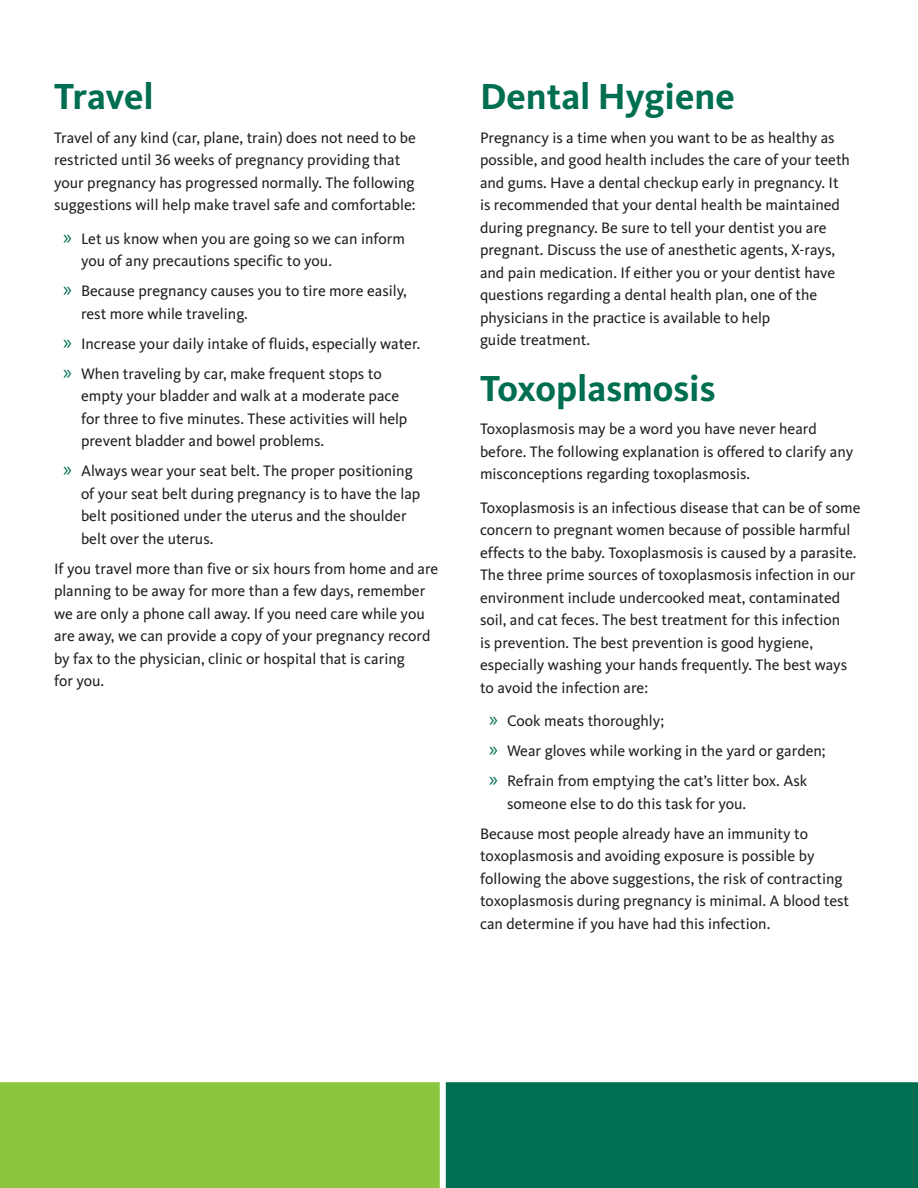
<style>
.page{position:relative;width:918px;height:1188px;background:#fff}
.page>*{position:absolute;margin:0;border:0;box-sizing:border-box;transform-origin:0 0}
._1_Heading{font:700 37.5px "Kievit Pro";color:#006e51}
._3_text{font:15.75px/22.5px "Kievit Pro";color:#231f20}
._1_Heading-2{font:15.75px/22.5px "Kievit Pro";color:#231f20}
.s1{font-family:"Myriad Pro";font-size:21px;color:#006e51}
</style>
<div class="page">
<div style="left:443px;top:1079px;width:475px;height:109px;background:#006e51"></div>
<div style="left:0;top:1082px;width:443px;height:106px;background:#8bc63e"></div>
<div style="left:440px;top:1079px;width:6px;height:109px;background:#fff"></div>
<div style="left:0;top:1076px;width:918px;height:6px;background:#fff"></div>
<p class="_1_Heading" style="left:54px;top:75px;width:101px">Travel</p>
<p class="_3_text" style="left:54px;top:126px;width:363px">Travel of any kind (car, plane, train) does not need to be restricted until 36 weeks of pregnancy providing that your pregnancy has progressed normally. The following suggestions will help make travel safe and comfortable:</p>
<p class="_3_text" style="left:81px;top:227px;width:326px;text-indent:-18px"><span class="s1">»</span> Let us know when you are going so we can inform you of any precautions specific to you.</p>
<p class="_3_text" style="left:81px;top:279px;width:327px;text-indent:-18px"><span class="s1">»</span> Because pregnancy causes you to tire more easily, rest more while traveling.</p>
<p class="_3_text" style="left:63px;top:332px;width:359px"><span class="s1">»</span> Increase your daily intake of fluids, especially water.</p>
<p class="_3_text" style="left:81px;top:362px;width:328px;text-indent:-18px"><span class="s1">»</span> When traveling by car, make frequent stops to empty your bladder and walk at a moderate pace for three to five minutes. These activities will help prevent bladder and bowel problems.</p>
<p class="_3_text" style="left:81px;top:460px;width:341px;text-indent:-18px"><span class="s1">»</span> Always wear your seat belt. The proper positioning of your seat belt during pregnancy is to have the lap belt positioned under the uterus and the shoulder belt over the uterus.</p>
<p class="_1_Heading-2" style="left:54px;top:557px;width:386px">If you travel more than five or six hours from home and are planning to be away for more than a few days, remember we are only a phone call away. If you need care while you are away, we can provide a copy of your pregnancy record by fax to the physician, clinic or hospital that is caring<br>for you.</p>
<p class="_1_Heading" style="left:480px;top:75px;width:256px">Dental Hygiene</p>
<p class="_3_text" style="left:480px;top:126px;width:372px">Pregnancy is a time when you want to be as healthy as possible, and good health includes the care of your teeth and gums. Have a dental checkup early in pregnancy. It is recommended that your dental health be maintained during pregnancy. Be sure to tell your dentist you are pregnant. Discuss the use of anesthetic agents, X-rays, and pain medication. If either you or your dentist have questions regarding a dental health plan, one of the physicians in the practice is available to help<br>guide treatment.</p>
<p class="_1_Heading" style="left:480px;top:366px;width:237px">Toxoplasmosis</p>
<p class="_3_text" style="left:480px;top:418px;width:375px">Toxoplasmosis may be a word you have never heard before. The following explanation is offered to clarify any misconceptions regarding toxoplasmosis.</p>
<p class="_3_text" style="left:480px;top:496px;width:382px">Toxoplasmosis is an infectious disease that can be of some concern to pregnant women because of possible harmful effects to the baby. Toxoplasmosis is caused by a parasite.<br>The three prime sources of toxoplasmosis infection in our environment include undercooked meat, contaminated soil, and cat feces. The best treatment for this infection<br>is prevention. The best prevention is good hygiene, especially washing your hands frequently. The best ways to avoid the infection are:</p>
<p class="_3_text" style="left:489px;top:709px;width:177px"><span class="s1">»</span> Cook meats thoroughly;</p>
<p class="_3_text" style="left:489px;top:739px;width:338px"><span class="s1">»</span> Wear gloves while working in the yard or garden;</p>
<p class="_3_text" style="left:507px;top:769px;width:302px;text-indent:-18px"><span class="s1">»</span> Refrain from emptying the cat’s litter box. Ask someone else to do this task for you.</p>
<p class="_3_text" style="left:480px;top:822px;width:371px">Because most people already have an immunity to toxoplasmosis and avoiding exposure is possible by following the above suggestions, the risk of contracting toxoplasmosis during pregnancy is minimal. A blood test can determine if you have had this infection.</p>
</div>
